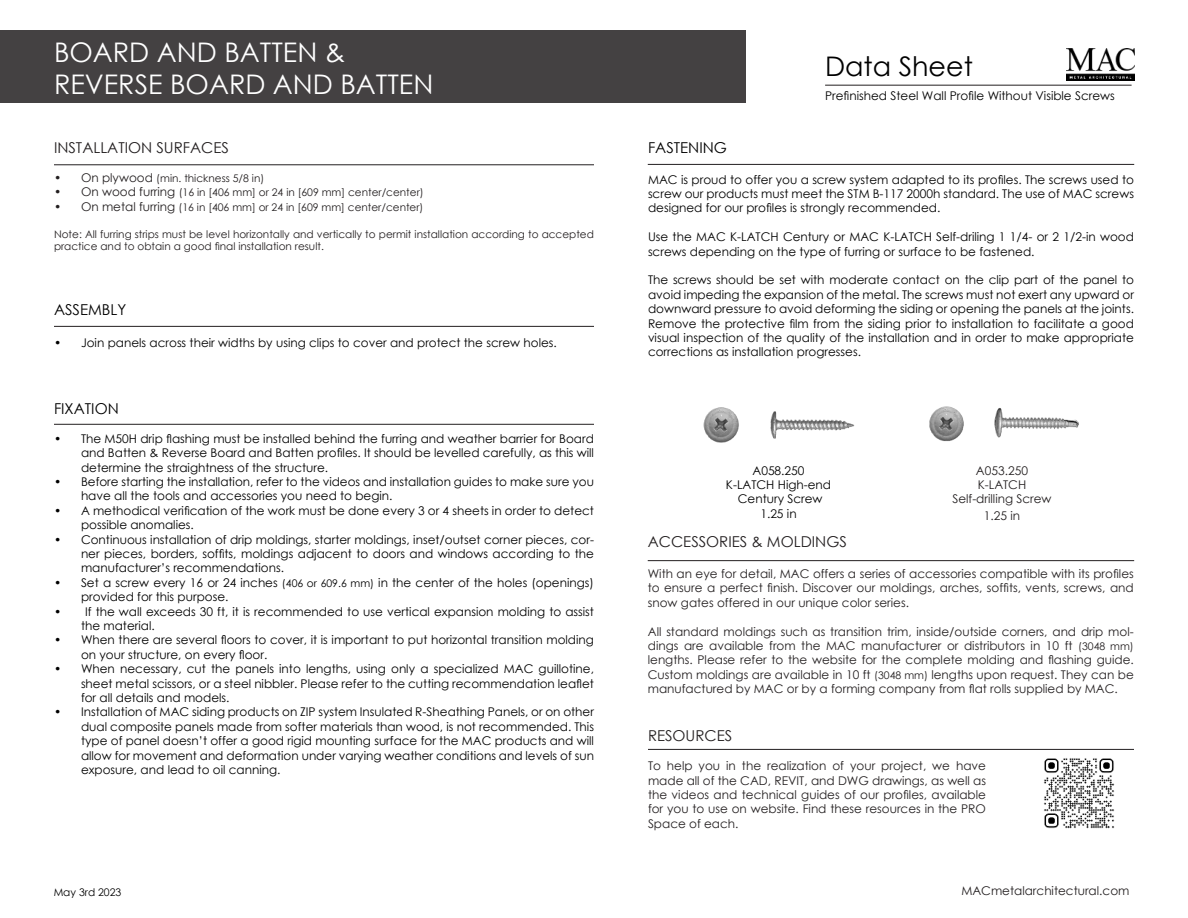
<style>
.page{position:relative;width:1188px;height:918px;background:#fff}
.page>*{position:absolute;margin:0;border:0;box-sizing:border-box;transform-origin:0 0}
.t1{font:27px/32.4px "Century Gothic";color:#fff}
.t2{font:27px "Century Gothic";color:#000}
.t3{font:15px "Century Gothic";color:#231f20}
.t4{font:15px "Century Gothic";color:#000}
.t5{font:12px/14.4px "Century Gothic";color:#000;text-align:justify}
.t6{font:12px/14.4px "Century Gothic";color:#231f20;text-align:justify}
.t7{font:10.5px/12.6px "Century Gothic";color:#231f20}
.t8{font:10.5px "Century Gothic";color:#000}
.s1{font-size:12px}
.s2{font-size:10.5px}
</style>
<div class="page">
<div style="left:0;top:30px;width:745px;height:73px;background:#444142"></div>
<hr style="left:825px;top:85px;width:307px;height:1px;background:#231f20">
<img style="left:1067px;top:48px;width:67px;height:33px">
<hr style="left:648px;top:164px;width:486px;height:1px;background:#231f20">
<hr style="left:648px;top:560px;width:486px;height:1px;background:#231f20">
<hr style="left:54px;top:165px;width:540px;height:1px;background:#231f20">
<hr style="left:54px;top:326px;width:540px;height:1px;background:#231f20">
<hr style="left:54px;top:424px;width:540px;height:1px;background:#231f20">
<img style="left:703px;top:407px;width:152px;height:36px">
<img style="left:929px;top:406px;width:150px;height:36px">
<hr style="left:648px;top:749px;width:486px;height:1px;background:#231f20">
<img style="left:1043px;top:758px;width:72px;height:71px">
<h1 class="t1" style="left:54px;top:35px;width:381px">BOARD AND BATTEN &amp;<br>REVERSE BOARD AND BATTEN</h1>
<p class="t3" style="left:54px;top:137px;width:176px">INSTALLATION SURFACES</p>
<p class="t7" style="left:54px;top:172px;width:212px"><span class="s1">• On plywood</span> (min. thickness 5/8 in)</p>
<p class="t7" style="left:54px;top:186px;width:371px"><span class="s1">• On wood furring</span> (16 in [406 mm] or 24 in [609 mm] center/center)</p>
<p class="t7" style="left:54px;top:200px;width:371px"><span class="s1">• On metal furring</span> (16 in [406 mm] or 24 in [609 mm] center/center)</p>
<p class="t7" style="left:54px;top:227px;width:542px">Note: All furring strips must be level horizontally and vertically to permit installation according to accepted practice and to obtain a good final installation result.</p>
<p class="t4" style="left:54px;top:299px;width:74px">ASSEMBLY</p>
<p class="t5" style="left:54px;top:337px;width:504px">• Join panels across their widths by using clips to cover and protect the screw holes.</p>
<p class="t4" style="left:54px;top:398px;width:66px">FIXATION</p>
<p class="t5" style="left:81px;top:432px;width:514px;text-indent:-27px">• The M50H drip flashing must be installed behind the furring and weather barrier for Board and Batten &amp; Reverse Board and Batten profiles. It should be levelled carefully, as this will determine the straightness of the structure.</p>
<p class="t5" style="left:81px;top:476px;width:515px;text-indent:-27px">• Before starting the installation, refer to the videos and installation guides to make sure you have all the tools and accessories you need to begin.</p>
<p class="t5" style="left:81px;top:504px;width:515px;text-indent:-27px">• A methodical verification of the work must be done every 3 or 4 sheets in order to detect possible anomalies.</p>
<p class="t5" style="left:81px;top:533px;width:515px;text-indent:-27px">• Continuous installation of drip moldings, starter moldings, inset/outset corner pieces, cor&shy;ner pieces, borders, soffits, moldings adjacent to doors and windows according to the manufacturer’s recommendations.</p>
<p class="t5" style="left:81px;top:576px;width:514px;text-indent:-27px">• Set a screw every 16 or 24 inches <span class="s2">(406 or 609.6 mm)</span> in the center of the holes (openings) provided for this purpose.</p>
<p class="t5" style="left:81px;top:605px;width:514px;text-indent:-27px">• If the wall exceeds 30 ft, it is recommended to use vertical expansion molding to assist the material.</p>
<p class="t5" style="left:81px;top:634px;width:515px;text-indent:-27px">• When there are several floors to cover, it is important to put horizontal transition molding on your structure, on every floor.</p>
<p class="t5" style="left:81px;top:663px;width:515px;text-indent:-27px">• When necessary, cut the panels into lengths, using only a specialized MAC guillotine, sheet metal scissors, or a steel nibbler. Please refer to the cutting recommendation leaflet for all details and models.</p>
<p class="t5" style="left:81px;top:706px;width:515px;text-indent:-27px">• Installation of MAC siding products on ZIP system Insulated R-Sheathing Panels, or on other dual composite panels made from softer materials than wood, is not recommended. This type of panel doesn’t offer a good rigid mounting surface for the MAC products and will allow for movement and deformation under varying weather conditions and levels of sun exposure, and lead to oil canning.</p>
<p class="t8" style="left:54px;top:885px;width:69px">May 3rd 2023</p>
<h1 class="t2" style="left:825px;top:55px;width:149px">Data Sheet</h1>
<p class="t5" style="left:825px;top:89px;width:291px">Prefinished Steel Wall Profile Without Visible Screws</p>
<p class="t4" style="left:648px;top:137px;width:80px">FASTENING</p>
<p class="t5" style="left:648px;top:172px;width:488px">MAC is proud to offer you a screw system adapted to its profiles. The screws used to screw our products must meet the STM B-117 2000h standard. The use of MAC screws designed for our profiles is strongly recommended.</p>
<p class="t5" style="left:648px;top:229px;width:488px">Use the MAC K-LATCH Century or MAC K-LATCH Self-driling 1 1/4- or 2 1/2-in wood screws depending on the type of furring or surface to be fastened.</p>
<p class="t5" style="left:648px;top:273px;width:488px">The screws should be set with moderate contact on the clip part of the panel to avoid impeding the expansion of the metal. The screws must not exert any upward or downward pressure to avoid deforming the siding or opening the panels at the joints.<br>Remove the protective film from the siding prior to installation to facilitate a good visual inspection of the quality of the installation and in order to make appropriate corrections as installation progresses.</p>
<p class="t5" style="left:726px;top:464px;width:107px;text-align:center">A058.250<br>K-LATCH High-end<br>Century Screw<br>1.25 in</p>
<p class="t6" style="left:952px;top:464px;width:101px;text-align:center">A053.250<br>K-LATCH<br>Self-drilling Screw</p>
<p class="t6" style="left:984px;top:508px;width:38px">1.25 in</p>
<p class="t3" style="left:648px;top:531px;width:201px">ACCESSORIES &amp; MOLDINGS</p>
<p class="t6" style="left:648px;top:566px;width:487px">With an eye for detail, MAC offers a series of accessories compatible with its profiles to ensure a perfect finish. Discover our moldings, arches, soffits, vents, screws, and snow gates offered in our unique color series.</p>
<p class="t6" style="left:648px;top:624px;width:488px">All standard moldings such as transition trim, inside/outside corners, and drip mol&shy;dings are available from the MAC manufacturer or distributors in 10 ft <span class="s2">(3048 mm) </span>lengths. Please refer to the website for the complete molding and flashing guide.<br>Custom moldings are available in 10 ft <span class="s2">(3048 mm)</span> lengths upon request. They can be manufactured by MAC or by a forming company from flat rolls supplied by MAC.</p>
<p class="t3" style="left:648px;top:726px;width:86px">RESOURCES</p>
<p class="t6" style="left:648px;top:758px;width:340px">To help you in the realization of your project, we have made all of the CAD, REVIT, and DWG drawings, as well as the videos and technical guides of our profiles, available for you to use on website. Find these resources in the PRO Space of each.</p>
<p class="t6" style="left:961px;top:885px;width:170px">MACmetalarchitectural.com</p>
</div>
